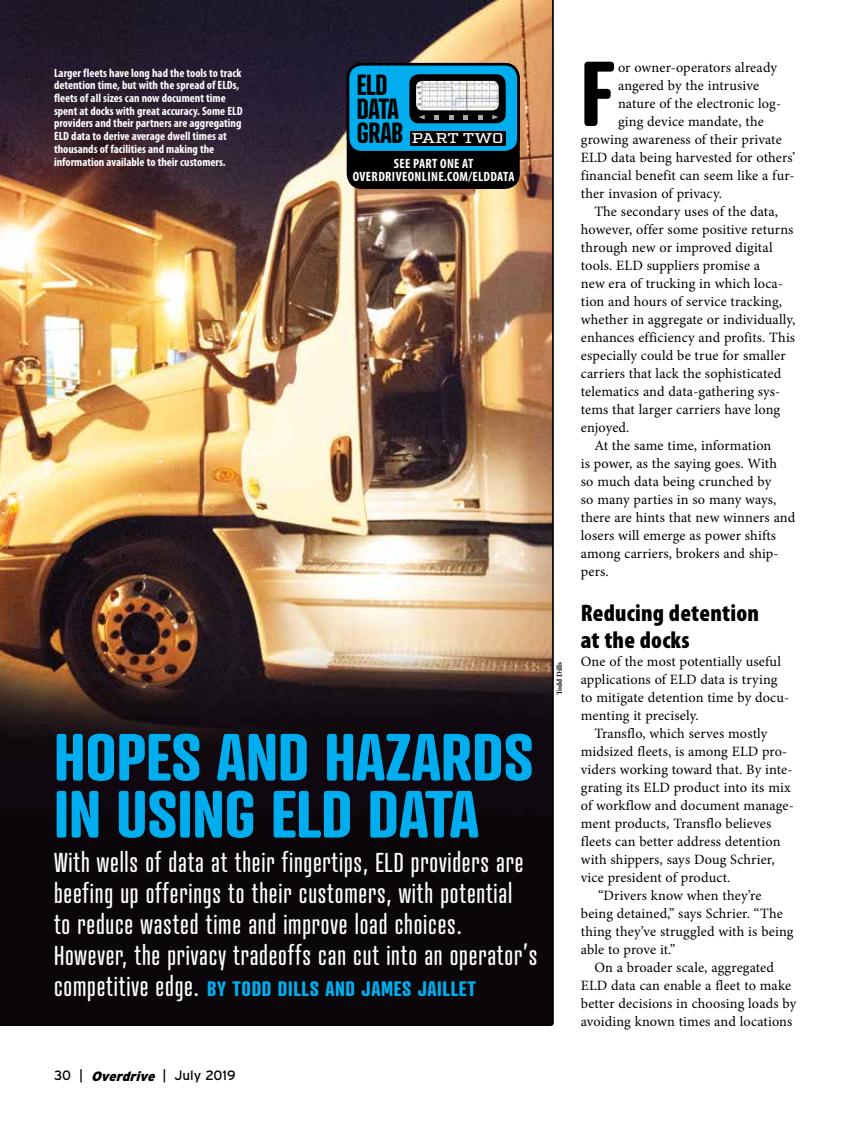
<style>
.page{position:relative;width:851px;height:1134px;background:#fff}
.page>*{position:absolute;margin:0;border:0;box-sizing:border-box;transform-origin:0 0}
.t1{font:700 88.8px "Atrament";color:#000}
.t2{font:700 64.5px/57px "Atrament";color:#00aeef}
.t3{font:700 28.2px/24px "Atrament";letter-spacing:-.01em;color:#000;scale:.9 1}
.t4{font:26.4px/31px "Atrament";letter-spacing:.03em;color:#fff}
.t5{font:900 condensed 24px/27px "Myriad Pro";letter-spacing:.01em;color:#000}
.t6{font:700 20.25px "Atrament";letter-spacing:.03em;color:#00aeef}
.t7{font:14.25px "Minion Pro";letter-spacing:.01em;color:#000}
.t8{font:500 14.1px "Factoria";letter-spacing:-.01em;color:#fff;scale:1.22 1}
.t9{font:700 condensed 13.5px/13.5px "Myriad Pro";letter-spacing:.03em;color:#fff;text-align:center}
.t10{font:13.5px "Interstate";color:#000}
.t11{font:700 condensed 12px/12.8px "Myriad Pro";color:#fff}
.t12{font:700 7.5px "Minion Pro";letter-spacing:.005em;color:#000}
.s1{font-weight:400;font-size:26.4px;color:#fff}
.s2{font-style:inherit}
.s3{font-weight:900;font-style:italic}
</style>
<div class="page">
<img style="left:0;top:0;width:553px;height:1026px">
<div style="left:348px;top:64px;width:170px;height:124px;background:#000;border-radius:14px"></div>
<div style="left:347px;top:63px;width:172px;height:126px;border:3px solid #000;border-radius:14px"></div>
<div style="left:348px;top:64px;width:170px;height:88px;background:#00aeef;border-radius:14px"></div>
<div style="left:347px;top:63px;width:172px;height:91px;border:3px solid #000;border-radius:14px"></div>
<div style="left:410px;top:131px;width:95px;height:14px;background:#000"></div>
<div style="left:409px;top:74px;width:96px;height:49px;background:#000;border-radius:10px"></div>
<img style="left:416px;top:81px;width:82px;height:29px">
<svg style="left:419px;top:115px;width:5px;height:4px"></svg>
<svg style="left:492px;top:115px;width:6px;height:4px"></svg>
<svg style="left:434px;top:115px;width:5px;height:5px"></svg>
<svg style="left:449px;top:115px;width:5px;height:5px"></svg>
<svg style="left:463px;top:115px;width:4px;height:5px"></svg>
<svg style="left:478px;top:115px;width:4px;height:5px"></svg>
<p class="t11" style="left:54px;top:66px;width:190px">Larger fleets have long had the tools to track detention time, but with the spread of ELDs, fleets of all sizes can now document time spent at docks with great accuracy. Some ELD providers and their partners are aggregating ELD data to derive average dwell times at thousands of facilities and making the information available to their customers.</p>
<h3 class="t3" style="left:357px;top:72px;width:53px">ELD<br>DATA<br>GRAB</h3>
<p class="t8" style="left:412px;top:130px;width:77px">PART TWO</p>
<p class="t9" style="left:352px;top:156px;width:163px">SEE PART ONE AT<br>OVERDRIVEONLINE.COM/ELDDATA</p>
<h2 class="t2" style="left:54px;top:727px;width:481px">HOPES AND HAZARDS<br>IN USING ELD DATA</h2>
<h3 class="t4" style="left:54px;top:846px;width:485px">With wells of data at their fingertips, ELD providers are beefing up offerings to their customers, with potential<br>to reduce wasted time and improve load choices.<br>However, the privacy tradeoffs can cut into an operator’s</h3>
<h3 class="t6" style="left:54px;top:976px;width:423px"><span class="s1">competitive edge.</span> BY TODD DILLS AND JAMES JAILLET</h3>
<p class="t10" style="left:54px;top:1068px;width:183px">3 0 <span class="s2">|</span> <span class="s3">Overdrive</span> | J u l y 2 0 1 9</p>
<p class="t12" style="left:554px;top:695px;width:35px;rotate:-90deg">Todd Dills</p>
<h1 class="t1" style="left:580px;top:37px;width:35px">F</h1>
<p class="t7" style="left:618px;top:58px;width:160px">or owner-operators already</p>
<p class="t7" style="left:618px;top:76px;width:142px">angered by the intrusive</p>
<p class="t7" style="left:618px;top:94px;width:164px">nature of the electronic log-</p>
<p class="t7" style="left:618px;top:112px;width:147px">ging device mandate, the</p>
<p class="t7" style="left:581px;top:130px;width:202px">growing awareness of their private</p>
<p class="t7" style="left:581px;top:148px;width:216px">ELD data being harvested for others’</p>
<p class="t7" style="left:581px;top:166px;width:215px">financial benefit can seem like a fur-</p>
<p class="t7" style="left:581px;top:184px;width:143px">ther invasion of privacy.</p>
<p class="t7" style="left:594px;top:202px;width:185px">The secondary uses of the data,</p>
<p class="t7" style="left:581px;top:220px;width:214px">however, offer some positive returns</p>
<p class="t7" style="left:581px;top:238px;width:193px">through new or improved digital</p>
<p class="t7" style="left:581px;top:256px;width:181px">tools. ELD suppliers promise a</p>
<p class="t7" style="left:581px;top:274px;width:204px">new era of trucking in which loca-</p>
<p class="t7" style="left:581px;top:292px;width:203px">tion and hours of service tracking,</p>
<p class="t7" style="left:581px;top:310px;width:216px">whether in aggregate or individually,</p>
<p class="t7" style="left:581px;top:328px;width:216px">enhances efficiency and profits. This</p>
<p class="t7" style="left:581px;top:346px;width:206px">especially could be true for smaller</p>
<p class="t7" style="left:581px;top:364px;width:202px">carriers that lack the sophisticated</p>
<p class="t7" style="left:581px;top:382px;width:201px">telematics and data-gathering sys-</p>
<p class="t7" style="left:581px;top:400px;width:201px">tems that larger carriers have long</p>
<p class="t7" style="left:581px;top:418px;width:50px">enjoyed.</p>
<p class="t7" style="left:594px;top:436px;width:178px">At the same time, information</p>
<p class="t7" style="left:581px;top:454px;width:198px">is power, as the saying goes. With</p>
<p class="t7" style="left:581px;top:472px;width:192px">so much data being crunched by</p>
<p class="t7" style="left:581px;top:490px;width:197px">so many parties in so many ways,</p>
<p class="t7" style="left:581px;top:508px;width:216px">there are hints that new winners and</p>
<p class="t7" style="left:581px;top:526px;width:197px">losers will emerge as power shifts</p>
<p class="t7" style="left:581px;top:544px;width:199px">among carriers, brokers and ship-</p>
<p class="t7" style="left:581px;top:562px;width:29px">pers.</p>
<h3 class="t5" style="left:580px;top:599px;width:180px">Reducing detention at the docks</h3>
<p class="t7" style="left:580px;top:652px;width:202px">One of the most potentially useful</p>
<p class="t7" style="left:580px;top:670px;width:198px">applications of ELD data is trying</p>
<p class="t7" style="left:580px;top:688px;width:210px">to mitigate detention time by docu-</p>
<p class="t7" style="left:580px;top:706px;width:119px">menting it precisely.</p>
<p class="t7" style="left:594px;top:724px;width:174px">Transflo, which serves mostly</p>
<p class="t7" style="left:580px;top:742px;width:208px">midsized fleets, is among ELD pro-</p>
<p class="t7" style="left:580px;top:760px;width:213px">viders working toward that. By inte-</p>
<p class="t7" style="left:580px;top:778px;width:211px">grating its ELD product into its mix</p>
<p class="t7" style="left:580px;top:796px;width:214px">of workflow and document manage-</p>
<p class="t7" style="left:580px;top:814px;width:192px">ment products, Transflo believes</p>
<p class="t7" style="left:580px;top:832px;width:201px">fleets can better address detention</p>
<p class="t7" style="left:580px;top:850px;width:195px">with shippers, says Doug Schrier,</p>
<p class="t7" style="left:580px;top:868px;width:151px">vice president of product.</p>
<p class="t7" style="left:598px;top:886px;width:165px">“Drivers know when they’re</p>
<p class="t7" style="left:580px;top:904px;width:203px">being detained,” says Schrier. “The</p>
<p class="t7" style="left:580px;top:922px;width:214px">thing they’ve struggled with is being</p>
<p class="t7" style="left:580px;top:940px;width:96px">able to prove it.”</p>
<p class="t7" style="left:594px;top:958px;width:181px">On a broader scale, aggregated</p>
<p class="t7" style="left:580px;top:976px;width:212px">ELD data can enable a fleet to make</p>
<p class="t7" style="left:580px;top:994px;width:217px">better decisions in choosing loads by</p>
<p class="t7" style="left:580px;top:1012px;width:213px">avoiding known times and locations</p>
</div>
